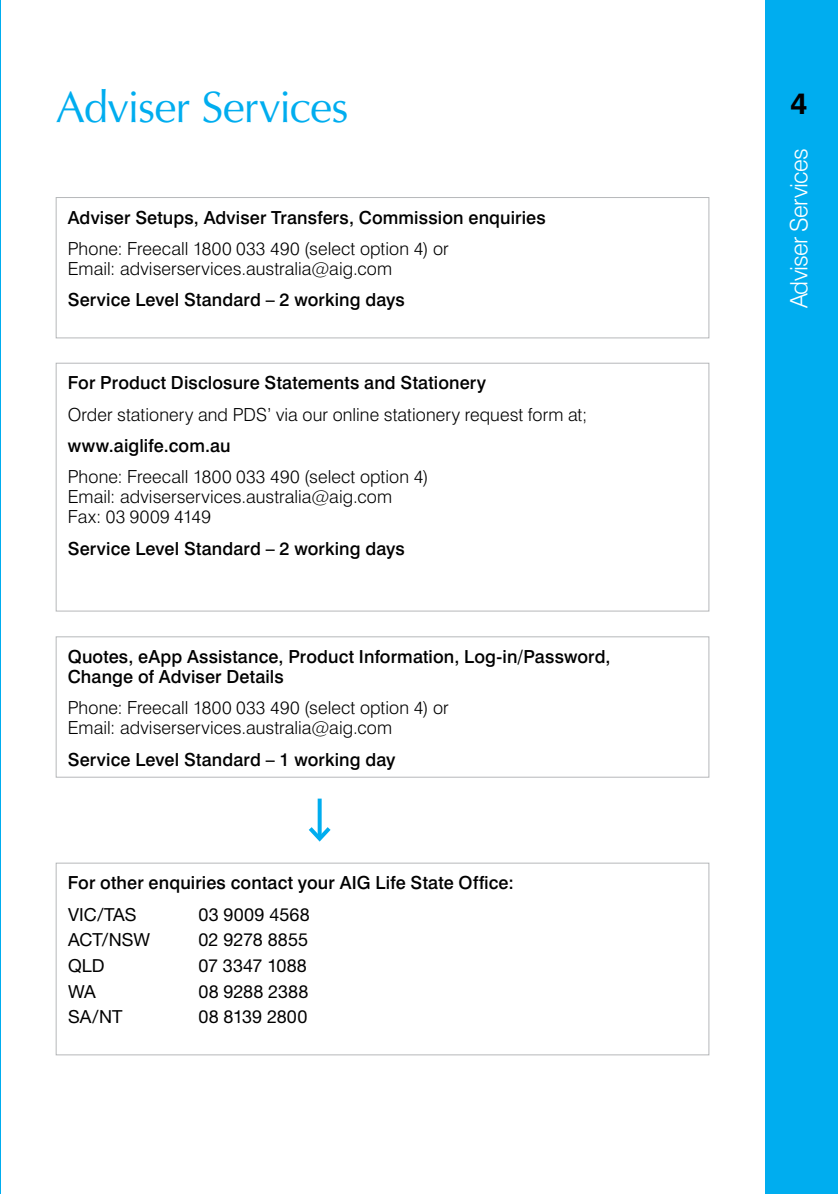
<style>
.page{position:relative;width:838px;height:1194px;background:#fff}
.page>*{position:absolute;margin:0;border:0;box-sizing:border-box;transform-origin:0 0}
.t1{font:44px "Optima";letter-spacing:-.025em;color:#00adef}
.t2{font:700 30px "Swiss 721 BT";color:#000}
.t3{font:300 24px "Swiss 721 BT";letter-spacing:-.03em;color:#fff}
.t4{font:500 18px/20px "Swiss 721 BT";letter-spacing:.005em;color:#000}
.t5{font:300 18px/20px "Swiss 721 BT";letter-spacing:.005em;color:#000}
.t6{font:18px "Helvetica Neue";letter-spacing:.005em;color:#000}
</style>
<div class="page">
<hr style="left:0;top:0;width:1px;height:1193px;background:#00adef">
<div style="left:56px;top:197px;width:653px;height:141px;border:1px solid #b6b8ba"></div>
<div style="left:56px;top:363px;width:653px;height:248px;border:1px solid #b6b8ba"></div>
<div style="left:56px;top:636px;width:653px;height:141px;border:1px solid #b6b8ba"></div>
<div style="left:56px;top:863px;width:653px;height:192px;border:1px solid #b6b8ba"></div>
<svg style="left:317px;top:798px;width:4px;height:25px"></svg>
<svg style="left:308px;top:823px;width:23px;height:19px"></svg>
<div style="left:765px;top:0;width:73px;height:1193px;background:#00adef"></div>
<h1 class="t1" style="left:56px;top:81px;width:294px">Adviser Services</h1>
<p class="t4" style="left:68px;top:207px;width:479px">Adviser Setups, Adviser Transfers, Commission enquiries</p>
<p class="t5" style="left:68px;top:238px;width:382px">Phone: Freecall 1800 033 490 (select option 4) or<br>Email: adviserservices.australia@aig.com</p>
<p class="t4" style="left:68px;top:290px;width:339px">Service Level Standard – 2 working days</p>
<p class="t4" style="left:68px;top:373px;width:420px">For Product Disclosure Statements and Stationery</p>
<p class="t5" style="left:68px;top:404px;width:521px">Order stationery and PDS’ via our online stationery request form at;</p>
<p class="t4" style="left:68px;top:435px;width:164px">www.aiglife.com.au</p>
<p class="t5" style="left:68px;top:467px;width:362px">Phone: Freecall 1800 033 490 (select option 4)<br>Email: adviserservices.australia@aig.com<br>Fax: 03 9009 4149</p>
<p class="t4" style="left:68px;top:538px;width:339px">Service Level Standard – 2 working days</p>
<p class="t4" style="left:68px;top:646px;width:544px">Quotes, eApp Assistance, Product Information, Log-in/Password,<br>Change of Adviser Details</p>
<p class="t5" style="left:68px;top:697px;width:382px">Phone: Freecall 1800 033 490 (select option 4) or<br>Email: adviserservices.australia@aig.com</p>
<p class="t4" style="left:68px;top:749px;width:329px">Service Level Standard – 1 working day</p>
<p class="t4" style="left:68px;top:872px;width:447px">For other enquiries contact your AIG Life State Office:</p>
<p class="t6" style="left:68px;top:903px;width:70px">VIC/TAS</p>
<p class="t6" style="left:198px;top:903px;width:113px">03 9009 4568</p>
<p class="t6" style="left:68px;top:929px;width:83px">ACT/NSW</p>
<p class="t6" style="left:198px;top:929px;width:111px">02 9278 8855</p>
<p class="t6" style="left:68px;top:954px;width:38px">QLD</p>
<p class="t6" style="left:198px;top:954px;width:110px">07 3347 1088</p>
<p class="t6" style="left:68px;top:980px;width:29px">WA</p>
<p class="t6" style="left:198px;top:980px;width:111px">08 9288 2388</p>
<p class="t6" style="left:68px;top:1006px;width:56px">SA/NT</p>
<p class="t6" style="left:198px;top:1006px;width:110px">08 8139 2800</p>
<h2 class="t2" style="left:790px;top:85px;width:19px">4</h2>
<h3 class="t3" style="left:784px;top:308px;width:161px;rotate:-90deg">Adviser Services</h3>
</div>
